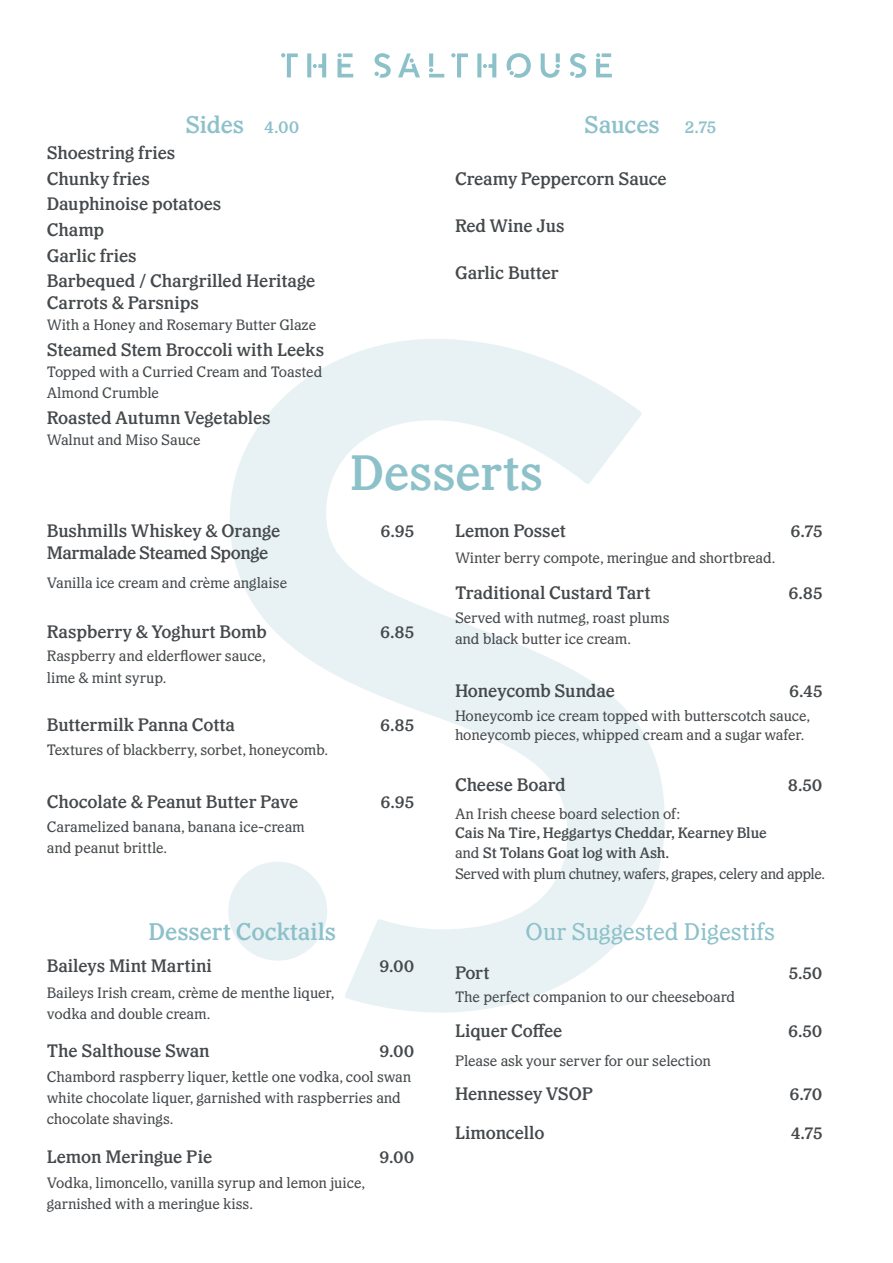
<style>
.page{position:relative;width:893px;height:1263px;background:#fff}
.page>*{position:absolute;margin:0;border:0;box-sizing:border-box;transform-origin:0 0}
.sub_head{font:500 49.5px "Capitaine";color:#8dc1ca}
.sub_head-2{font:500 24px "Capitaine";letter-spacing:-.005em;color:#8dc1ca}
.body_copy{font:24px "Capitaine";letter-spacing:-.005em;color:#8dc1ca}
.sub_head-3{font:500 18px/21.6px "Capitaine";letter-spacing:-.005em;color:#45494c}
.body_copy-2{font:500 18px "Capitaine";letter-spacing:-.005em;color:#45494c}
.sub_head-4{font:500 18px "Capitaine";letter-spacing:-.03em;color:#45494c}
.body_copy-3{font:15px/21px "Capitaine";letter-spacing:-.01em;color:#45494c}
.body_copy-4{font:500 15px/19.5px "Capitaine";letter-spacing:-.005em;color:#45494c}
.sub_head-5{font:15px/21px "Capitaine";letter-spacing:-.005em;color:#45494c}
.body_copy-5{font:15px "Capitaine";letter-spacing:-.03em;color:#45494c}
.s1{font-size:18px}
.s2{font-weight:400}
</style>
<div class="page">
<svg style="left:281px;top:53px;width:72px;height:24px"></svg>
<svg style="left:374px;top:53px;width:17px;height:25px"></svg>
<svg style="left:398px;top:53px;width:22px;height:24px"></svg>
<svg style="left:429px;top:53px;width:4px;height:14px"></svg>
<svg style="left:429px;top:68px;width:4px;height:4px"></svg>
<hr style="left:429px;top:74px;width:15px;height:3px;background:#8dc1ca">
<svg style="left:451px;top:53px;width:17px;height:24px"></svg>
<svg style="left:477px;top:53px;width:4px;height:24px"></svg>
<svg style="left:483px;top:53px;width:13px;height:24px"></svg>
<svg style="left:507px;top:53px;width:24px;height:25px"></svg>
<svg style="left:541px;top:53px;width:19px;height:25px"></svg>
<svg style="left:570px;top:53px;width:16px;height:25px"></svg>
<svg style="left:596px;top:53px;width:16px;height:24px"></svg>
<svg style="left:230px;top:339px;width:435px;height:673px"></svg>
<div style="left:228px;top:862px;width:99px;height:99px;background:#e8f2f4;border-radius:50%"></div>
<p class="sub_head-2" style="left:185px;top:110px;width:116px">Sides <span class="s1">4.00</span></p>
<p class="sub_head-3" style="left:47px;top:142px;width:130px">Shoestring fries</p>
<p class="body_copy-2" style="left:47px;top:167px;width:105px">Chunky fries</p>
<p class="body_copy-2" style="left:47px;top:193px;width:176px">Dauphinoise potatoes</p>
<p class="body_copy-2" style="left:47px;top:219px;width:59px">Champ</p>
<p class="body_copy-2" style="left:47px;top:245px;width:91px">Garlic fries</p>
<p class="sub_head-3" style="left:47px;top:270px;width:270px">Barbequed / Chargrilled Heritage<br>Carrots &amp; Parsnips</p>
<p class="sub_head-5" style="left:47px;top:314px;width:271px">With a Honey and Rosemary Butter Glaze</p>
<p class="sub_head-3" style="left:47px;top:339px;width:279px">Steamed Stem Broccoli with Leeks</p>
<p class="sub_head-5" style="left:47px;top:361px;width:277px">Topped with a Curried Cream and Toasted<br>Almond Crumble</p>
<p class="body_copy-2" style="left:47px;top:407px;width:225px">Roasted Autumn Vegetables</p>
<p class="body_copy-3" style="left:47px;top:429px;width:155px">Walnut and Miso Sauce</p>
<p class="sub_head-2" style="left:584px;top:110px;width:134px">Sauces <span class="s1">2.75</span></p>
<p class="body_copy-2" style="left:455px;top:167px;width:213px">Creamy Peppercorn Sauce</p>
<p class="body_copy-2" style="left:455px;top:215px;width:111px">Red Wine Jus</p>
<p class="body_copy-2" style="left:455px;top:262px;width:105px">Garlic Butter</p>
<p class="sub_head" style="left:350px;top:443px;width:195px">Desserts</p>
<p class="sub_head-3" style="left:47px;top:520px;width:235px">Bushmills Whiskey &amp; Orange</p>
<p class="sub_head-3" style="left:380px;top:520px;width:35px">6.95</p>
<p class="sub_head-4" style="left:47px;top:542px;width:223px">Marmalade Steamed Sponge</p>
<p class="body_copy-3" style="left:47px;top:572px;width:242px">Vanilla ice cream and crème anglaise</p>
<p class="sub_head-3" style="left:47px;top:621px;width:222px">Raspberry &amp; Yoghurt Bomb</p>
<p class="sub_head-3" style="left:380px;top:621px;width:36px">6.85</p>
<p class="body_copy-3" style="left:47px;top:646px;width:221px">Raspberry and elderflower sauce,</p>
<p class="body_copy-3" style="left:47px;top:667px;width:121px">lime &amp; mint syrup.</p>
<p class="sub_head-3" style="left:47px;top:714px;width:190px">Buttermilk Panna Cotta</p>
<p class="sub_head-3" style="left:380px;top:714px;width:36px">6.85</p>
<p class="body_copy-3" style="left:47px;top:739px;width:283px">Textures of blackberry, sorbet, honeycomb.</p>
<p class="sub_head-3" style="left:47px;top:791px;width:253px">Chocolate &amp; Peanut Butter Pave</p>
<p class="sub_head-3" style="left:380px;top:791px;width:35px">6.95</p>
<p class="body_copy-3" style="left:47px;top:816px;width:260px">Caramelized banana, banana ice-cream and peanut brittle.</p>
<p class="sub_head-2" style="left:149px;top:917px;width:189px">Dessert Cocktails</p>
<p class="sub_head-3" style="left:47px;top:955px;width:167px">Baileys Mint Martini</p>
<p class="sub_head-3" style="left:379px;top:955px;width:36px">9.00</p>
<p class="body_copy-3" style="left:47px;top:982px;width:289px">Baileys Irish cream, crème de menthe liquer, vodka and double cream.</p>
<p class="sub_head-3" style="left:47px;top:1040px;width:165px">The Salthouse Swan</p>
<p class="sub_head-3" style="left:379px;top:1040px;width:36px">9.00</p>
<p class="body_copy-3" style="left:47px;top:1067px;width:366px">Chambord raspberry liquer, kettle one vodka, cool swan white chocolate liquer, garnished with raspberries and chocolate shavings.</p>
<p class="sub_head-3" style="left:47px;top:1146px;width:167px">Lemon Meringue Pie</p>
<p class="sub_head-3" style="left:379px;top:1146px;width:36px">9.00</p>
<p class="body_copy-3" style="left:47px;top:1172px;width:320px">Vodka, limoncello, vanilla syrup and lemon juice, garnished with a meringue kiss.</p>
<p class="sub_head-3" style="left:455px;top:520px;width:113px">Lemon Posset</p>
<p class="sub_head-3" style="left:791px;top:520px;width:33px">6.75</p>
<p class="body_copy-3" style="left:455px;top:548px;width:322px">Winter berry compote, meringue and shortbread.</p>
<p class="sub_head-3" style="left:455px;top:582px;width:197px">Traditional Custard Tart</p>
<p class="sub_head-3" style="left:788px;top:582px;width:36px">6.85</p>
<p class="body_copy-3" style="left:455px;top:607px;width:216px">Served with nutmeg, roast plums and black butter ice cream.</p>
<p class="sub_head-3" style="left:455px;top:680px;width:161px">Honeycomb Sundae</p>
<p class="sub_head-3" style="left:789px;top:680px;width:35px">6.45</p>
<p class="body_copy-3" style="left:455px;top:706px;width:357px;line-height:19.5px">Honeycomb ice cream topped with butterscotch sauce, honeycomb pieces, whipped cream and a sugar wafer.</p>
<p class="sub_head-3" style="left:455px;top:774px;width:112px">Cheese Board</p>
<p class="sub_head-3" style="left:788px;top:774px;width:36px">8.50</p>
<p class="body_copy-4" style="left:455px;top:804px;width:313px"><span class="s2">An Irish cheese board selection of:<br></span>Cais Na Tire, Heggartys Cheddar, Kearney Blue <span class="s2">and</span> St Tolans Goat log with Ash.</p>
<p class="body_copy-5" style="left:455px;top:865px;width:372px">Served with plum chutney, wafers, grapes, celery and apple.</p>
<p class="body_copy" style="left:526px;top:917px;width:251px">Our Suggested Digestifs</p>
<p class="sub_head-3" style="left:455px;top:962px;width:36px">Port</p>
<p class="sub_head-3" style="left:789px;top:962px;width:35px">5.50</p>
<p class="body_copy-3" style="left:455px;top:986px;width:282px">The perfect companion to our cheeseboard</p>
<p class="sub_head-3" style="left:455px;top:1019px;width:109px">Liquer Coffee</p>
<p class="sub_head-3" style="left:788px;top:1019px;width:36px">6.50</p>
<p class="body_copy-3" style="left:455px;top:1050px;width:257px">Please ask your server for our selection</p>
<p class="sub_head-3" style="left:455px;top:1083px;width:140px">Hennessey VSOP</p>
<p class="sub_head-3" style="left:789px;top:1083px;width:35px">6.70</p>
<p class="sub_head-3" style="left:455px;top:1122px;width:91px">Limoncello</p>
<p class="sub_head-3" style="left:791px;top:1122px;width:33px">4.75</p>
</div>
